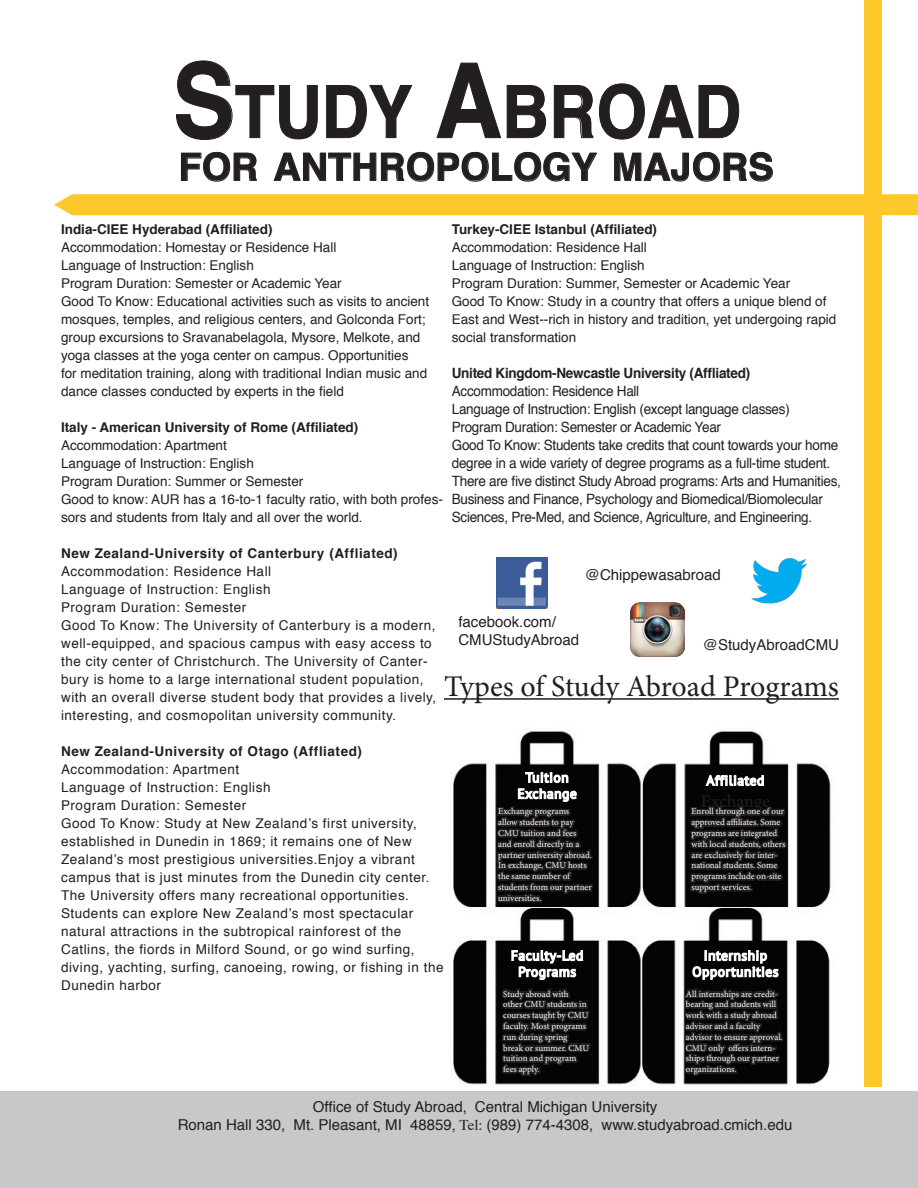
<style>
.page{position:relative;width:918px;height:1188px;background:#fff}
.page>*{position:absolute;margin:0;border:0;box-sizing:border-box;transform-origin:0 0}
.Study_Abroad-_page_1{font:700 72.45px "Helvetica";color:#231f20;scale:.9 1}
.Page_Heading_2{font:700 37.8px "Helvetica";color:#231f20}
.t1{font:30px "Minion Pro";letter-spacing:-.01em;color:#231f20}
.t2{font:18px "Minion Pro";letter-spacing:-.01em;color:#231f20}
.Process_heading{font:15px/18px "Helvetica";color:#231f20;text-align:center}
.t3{font:14.1px/18px "Helvetica";letter-spacing:-.02em;color:#231f20;scale:.95 1}
.t4{font:700 14.1px "Helvetica";letter-spacing:-.02em;color:#231f20;scale:.95 1}
.t5{font:13.5px/18px "Helvetica";letter-spacing:.04em;color:#231f20}
.t6{font:13.5px/18px "Helvetica";color:#231f20}
.t7{font:700 13.5px "Helvetica";color:#231f20}
.t8{font:700 13.5px "Helvetica";letter-spacing:.04em;color:#231f20}
.t9{font:9px/10.8px "Minion Pro";letter-spacing:-.005em;color:#fff}
.s1{font-size:103.5px}
.s2{font-family:"Times"}
</style>
<div class="page">
<div style="left:0;top:1091px;width:918px;height:97px;background:#c7c8ca"></div>
<div style="left:864px;top:0;width:17px;height:1087px;background:#fec82d"></div>
<div style="left:54px;top:194px;width:864px;height:21px;background:#fec82d"></div>
<svg style="left:176px;top:60px;width:142px;height:80px"></svg>
<svg style="left:326px;top:85px;width:87px;height:53px"></svg>
<svg style="left:436px;top:62px;width:110px;height:77px"></svg>
<svg style="left:554px;top:85px;width:39px;height:53px"></svg>
<svg style="left:599px;top:83px;width:140px;height:57px"></svg>
<svg style="left:181px;top:152px;width:76px;height:30px"></svg>
<svg style="left:273px;top:152px;width:325px;height:30px"></svg>
<svg style="left:614px;top:151px;width:159px;height:31px"></svg>
<img style="left:453px;top:731px;width:378px;height:354px">
<svg style="left:704px;top:764px;width:61px;height:23px"></svg>
<svg style="left:495px;top:731px;width:100px;height:354px"></svg>
<svg style="left:682px;top:804px;width:107px;height:281px;background:#353433"></svg>
<hr style="left:444px;top:698px;width:395px;height:2px;background:#231f20">
<img style="left:496px;top:557px;width:51px;height:51px">
<img style="left:751px;top:558px;width:56px;height:46px">
<img style="left:631px;top:603px;width:54px;height:54px">
<p class="Study_Abroad-_page_1" style="left:173px;top:54px;width:633px"><span class="s1">S</span>TUDY <span class="s1">A</span>BROAD</p>
<p class="Page_Heading_2" style="left:179px;top:137px;width:593px">FOR ANTHROPOLOGY MAJORS</p>
<p class="t7" style="left:61px;top:219px;width:213px">India-CIEE Hyderabad (Affiliated)</p>
<p class="t6" style="left:61px;top:239px;width:277px">Accommodation: Homestay or Residence Hall</p>
<p class="t6" style="left:61px;top:257px;width:194px">Language of Instruction: English</p>
<p class="t6" style="left:61px;top:275px;width:282px">Program Duration: Semester or Academic Year</p>
<p class="t6" style="left:61px;top:293px;width:370px">Good To Know: Educational activities such as visits to ancient mosques, temples, and religious centers, and Golconda Fort; group excursions to Sravanabelagola, Mysore, Melkote, and yoga classes at the yoga center on campus. Opportunities<br>for meditation training, along with traditional Indian music and dance classes conducted by experts in the field</p>
<p class="t7" style="left:61px;top:417px;width:299px">Italy - American University of Rome (Affiliated)</p>
<p class="t6" style="left:61px;top:437px;width:167px">Accommodation: Apartment</p>
<p class="t6" style="left:61px;top:455px;width:194px">Language of Instruction: English</p>
<p class="t6" style="left:61px;top:473px;width:244px">Program Duration: Summer or Semester</p>
<p class="t6" style="left:61px;top:491px;width:383px">Good to know: AUR has a 16-to-1 faculty ratio, with both profes&shy;sors and students from Italy and all over the world.</p>
<p class="t8" style="left:61px;top:543px;width:338px">New Zealand-University of Canterbury (Affliated)</p>
<p class="t5" style="left:61px;top:563px;width:212px">Accommodation: Residence Hall</p>
<p class="t5" style="left:61px;top:581px;width:211px">Language of Instruction: English</p>
<p class="t5" style="left:61px;top:599px;width:187px">Program Duration: Semester</p>
<p class="t5" style="left:61px;top:617px;width:377px">Good To Know: The University of Canterbury is a modern, well-equipped, and spacious campus with easy access to the city center of Christchurch. The University of Canter&shy;bury is home to a large international student population, with an overall diverse student body that provides a lively, interesting, and cosmopolitan university community.</p>
<p class="t8" style="left:61px;top:741px;width:302px">New Zealand-University of Otago (Affliated)</p>
<p class="t5" style="left:61px;top:761px;width:180px">Accommodation: Apartment</p>
<p class="t5" style="left:61px;top:779px;width:211px">Language of Instruction: English</p>
<p class="t5" style="left:61px;top:797px;width:187px">Program Duration: Semester</p>
<p class="t5" style="left:61px;top:815px;width:384px">Good To Know: Study at New Zealand’s first university, established in Dunedin in 1869; it remains one of New Zealand’s most prestigious universities.Enjoy a vibrant campus that is just minutes from the Dunedin city center.<br>The University offers many recreational opportunities.<br>Students can explore New Zealand’s most spectacular natural attractions in the subtropical rainforest of the Catlins, the fiords in Milford Sound, or go wind surfing, diving, yachting, surfing, canoeing, rowing, or fishing in the Dunedin harbor</p>
<p class="t9" style="left:498px;top:806px;width:95px">Exchange programs<br>allow students to pay<br>CMU tuition and fees and enroll directly in a partner university abroad.<br>In exchange, CMU hosts the same number of students from our partner universities.</p>
<p class="t7" style="left:452px;top:219px;width:207px">Turkey-CIEE Istanbul (Affiliated)</p>
<p class="t6" style="left:452px;top:239px;width:197px">Accommodation: Residence Hall</p>
<p class="t6" style="left:452px;top:257px;width:194px">Language of Instruction: English</p>
<p class="t6" style="left:452px;top:275px;width:340px">Program Duration: Summer, Semester or Academic Year</p>
<p class="t6" style="left:452px;top:293px;width:386px">Good To Know: Study in a country that offers a unique blend of<br>East and West--rich in history and tradition, yet undergoing rapid social transformation</p>
<p class="t4" style="left:452px;top:362px;width:316px">United Kingdom-Newcastle University (Affliated)</p>
<p class="t3" style="left:452px;top:383px;width:199px">Accommodation: Residence Hall</p>
<p class="t3" style="left:452px;top:401px;width:357px">Language of Instruction: English (except language classes)</p>
<p class="t3" style="left:452px;top:419px;width:285px">Program Duration: Semester or Academic Year</p>
<p class="t3" style="left:452px;top:437px;width:411px">Good To Know: Students take credits that count towards your home degree in a wide variety of degree programs as a full-time student.<br>There are five distinct Study Abroad programs: Arts and Humanities, Business and Finance, Psychology and Biomedical/Biomolecular Sciences, Pre-Med, and Science, Agriculture, and Engineering.</p>
<p class="Process_heading" style="left:585px;top:566px;width:138px">@Chippewasabroad</p>
<p class="Process_heading" style="left:458px;top:613px;width:122px;text-align:left">facebook.com/<br>CMUStudyAbroad</p>
<p class="Process_heading" style="left:703px;top:637px;width:138px">@StudyAbroadCMU</p>
<p class="t1" style="left:444px;top:666px;width:397px">Types of Study Abroad Programs</p>
<p class="t2" style="left:701px;top:789px;width:71px">Exchange</p>
<p class="t9" style="left:692px;top:806px;width:95px">Enroll through one of our approved affiliates. Some programs are integrated with local students, others are exclusively for inter&shy;national students. Some programs include on-site support services.</p>
<p class="t9" style="left:503px;top:988px;width:87px">Study abroad with other CMU students in courses taught by CMU faculty. Most programs run during spring break or summer. CMU tuition and program fees apply.</p>
<p class="t9" style="left:686px;top:988px;width:98px">All internships are credit&shy;bearing and students will work with a study abroad advisor and a faculty advisor to ensure approval.<br>CMU only offers intern&shy;ships through our partner organizations.</p>
<p class="Process_heading" style="left:178px;top:1098px;width:616px">Office of Study Abroad, Central Michigan University<br>Ronan Hall 330, Mt. Pleasant, MI 48859, <span class="s2">Tel:</span> (989) 774-4308, www.studyabroad.cmich.edu</p>
</div>
